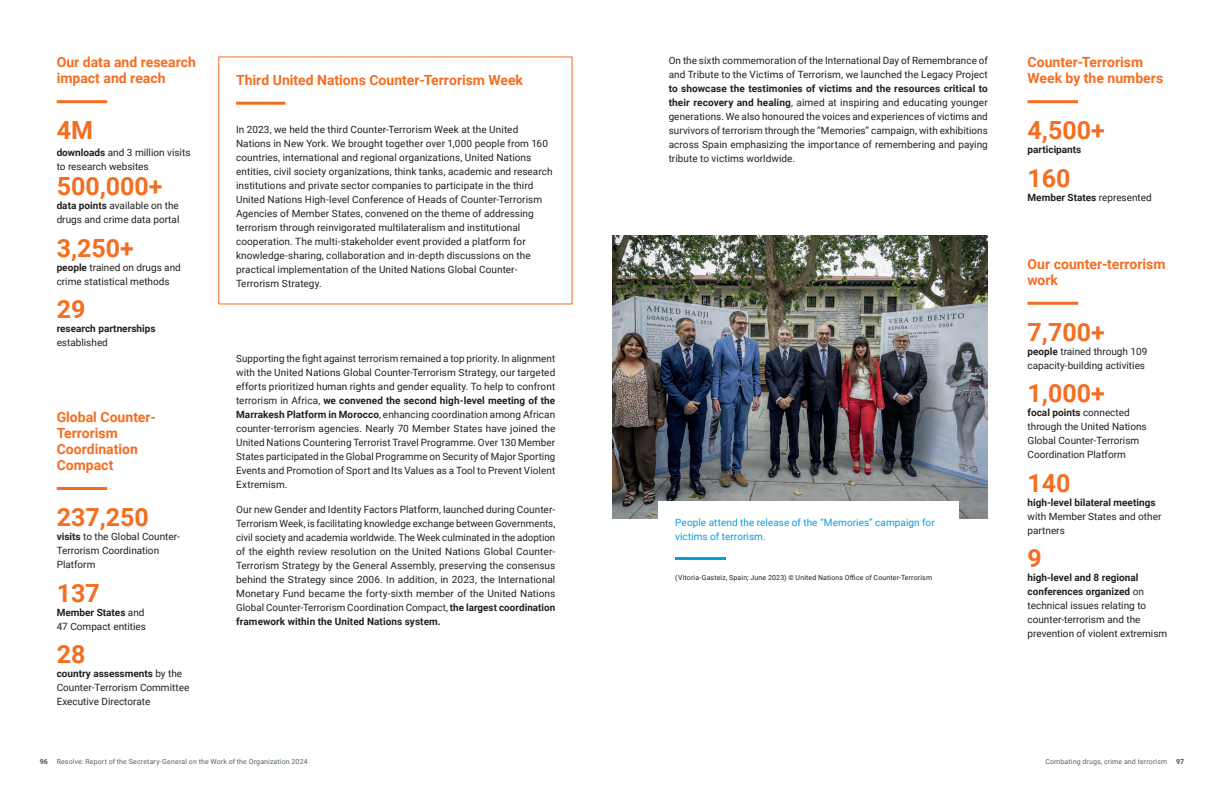
<style>
.page{position:relative;width:1224px;height:792px;background:#fff}
.page>*{position:absolute;margin:0;border:0;box-sizing:border-box;transform-origin:0 0}
.Data{font:700 25px "Roboto";color:#f36e21}
.Highlight_Title{font:700 14px/16px "Roboto";color:#f36e21}
.Highligth_Title_2_columns___6mm{font:700 14px "Roboto";color:#f36e21}
.Body_copy{font:10px/14px "Roboto";letter-spacing:.005em;color:#231f20;text-align:justify}
.TX_justified{font:10px/14px "Roboto";letter-spacing:.005em;color:#231f20}
.Highlight_text{font:10px/14px "Roboto";color:#231f20}
.Caption_blue_text{font:10px/14px "Roboto";letter-spacing:.005em;color:#069edb}
.Highlight_text-2{font:700 10px/14px "Roboto";color:#231f20}
.Data-2{font:10px/14px "Roboto";color:#231f20}
.t1{font:7px "Roboto";letter-spacing:.02em;color:#53656e}
.Caption_copyright_black{font:7px "Roboto";letter-spacing:.02em;color:#231f20}
.t2{font:900 7px "Roboto";color:#53656e}
.s1{font-weight:700}
.s2{font-weight:400}
</style>
<div class="page">
<img style="left:612px;top:236px;width:376px;height:283px">
<div style="left:658px;top:501px;width:301px;height:96px;background:#fff"></div>
<hr style="left:675px;top:557px;width:51px;height:3px;background:#069edb">
<hr style="left:236px;top:102px;width:50px;height:3px;background:#f36e21">
<hr style="left:57px;top:487px;width:50px;height:3px;background:#f36e21">
<hr style="left:57px;top:100px;width:50px;height:3px;background:#f36e21">
<hr style="left:1028px;top:302px;width:50px;height:3px;background:#f36e21">
<hr style="left:1028px;top:100px;width:50px;height:3px;background:#f36e21">
<p class="Highlight_Title" style="left:57px;top:54px;width:141px">Our data and research impact and reach</p>
<p class="Data" style="left:57px;top:113px;width:38px">4M</p>
<p class="Data-2" style="left:57px;top:145px;width:135px"><span class="s1">downloads</span> and 3 million visits to research websites</p>
<p class="Data" style="left:57px;top:169px;width:107px">500,000+</p>
<p class="Highlight_text" style="left:57px;top:198px;width:124px"><span class="s1">data points</span> available on the drugs and crime data portal</p>
<p class="Data" style="left:57px;top:230px;width:79px">3,250+</p>
<p class="Highlight_text" style="left:57px;top:260px;width:126px"><span class="s1">people</span> trained on drugs and crime statistical methods</p>
<p class="Data" style="left:57px;top:292px;width:30px">29</p>
<p class="Highlight_text-2" style="left:57px;top:321px;width:100px">research partnerships <span class="s2">established</span></p>
<p class="Highlight_Title" style="left:57px;top:409px;width:101px">Global Counter-<br>Terrorism<br>Coordination<br>Compact</p>
<p class="Data" style="left:57px;top:500px;width:94px">237,250</p>
<p class="Highlight_text" style="left:57px;top:529px;width:125px"><span class="s1">visits</span> to the Global Counter-<br>Terrorism Coordination<br>Platform</p>
<p class="Data" style="left:57px;top:575px;width:45px">137</p>
<p class="Highlight_text" style="left:57px;top:605px;width:91px"><span class="s1">Member States</span> and<br>47 Compact entities</p>
<p class="Data" style="left:57px;top:637px;width:30px">28</p>
<p class="Highlight_text" style="left:57px;top:666px;width:134px"><span class="s1">country assessments</span> by the<br>Counter-Terrorism Committee<br>Executive Directorate</p>
<p class="Highligth_Title_2_columns___6mm" style="left:236px;top:70px;width:289px">Third United Nations Counter-Terrorism Week</p>
<p class="TX_justified" style="left:236px;top:122px;width:318px">In 2023, we held the third Counter-Terrorism Week at the United Nations in New York. We brought together over 1,000 people from 160 countries, international and regional organizations, United Nations entities, civil society organizations, think tanks, academic and research institutions and private sector companies to participate in the third United Nations High-level Conference of Heads of Counter-Terrorism Agencies of Member States, convened on the theme of addressing terrorism through reinvigorated multilateralism and institutional cooperation. The multi‑stakeholder event provided a platform for knowledge-sharing, collaboration and in-depth discussions on the practical implementation of the United Nations Global Counter-Terrorism Strategy.</p>
<p class="Body_copy" style="left:236px;top:351px;width:321px">Supporting the fight against terrorism remained a top priority. In alignment with the United Nations Global Counter-Terrorism Strategy, our targeted efforts prioritized human rights and gender equality. To help to confront terrorism in Africa, <span class="s1">we convened the second high-level meeting of the Marrakesh Platform in Morocco</span>, enhancing coordination among African counter-terrorism agencies. Nearly 70 Member States have joined the United Nations Countering Terrorist Travel Programme. Over 130 Member States participated in the Global Programme on Security of Major Sporting Events and Promotion of Sport and Its Values as a Tool to Prevent Violent Extremism.</p>
<p class="Body_copy" style="left:236px;top:502px;width:321px">Our new Gender and Identity Factors Platform, launched during Counter-Terrorism Week, is facilitating knowledge exchange between Governments, civil society and academia worldwide. The Week culminated in the adoption of the eighth review resolution on the United Nations Global Counter-Terrorism Strategy by the General Assembly, preserving the consensus behind the Strategy since 2006. In addition, in 2023, the International Monetary Fund became the forty-sixth member of the United Nations Global Counter-Terrorism Coordination Compact, <span class="s1">the largest coordination framework within the United Nations system.</span></p>
<p class="Body_copy" style="left:669px;top:53px;width:321px">On the sixth commemoration of the International Day of Remembrance of and Tribute to the Victims of Terrorism, we launched the Legacy Project <span class="s1">to showcase the testimonies of victims and the resources critical to their recovery and healing</span>, aimed at inspiring and educating younger generations. We also honoured the voices and experiences of victims and survivors of terrorism through the “Memories” campaign, with exhibitions across Spain emphasizing the importance of remembering and paying tribute to victims worldwide.</p>
<p class="Caption_blue_text" style="left:675px;top:515px;width:261px">People attend the release of the “Memories” campaign for victims of terrorism.</p>
<p class="Caption_copyright_black" style="left:675px;top:572px;width:258px">(Vitoria-Gasteiz, Spain; June 2023) © United Nations Office of Counter-Terrorism</p>
<p class="Highlight_Title" style="left:1028px;top:54px;width:137px">Counter-Terrorism<br>Week by the numbers</p>
<p class="Data" style="left:1028px;top:113px;width:79px">4,500+</p>
<p class="Highlight_text-2" style="left:1028px;top:142px;width:55px">participants</p>
<p class="Data" style="left:1028px;top:160px;width:45px">160</p>
<p class="Highlight_text-2" style="left:1028px;top:190px;width:126px">Member States <span class="s2">represented</span></p>
<p class="Highlight_Title" style="left:1028px;top:255px;width:140px">Our counter-terrorism work</p>
<p class="Data" style="left:1028px;top:315px;width:79px">7,700+</p>
<p class="Highlight_text" style="left:1028px;top:344px;width:121px"><span class="s1">people</span> trained through 109 capacity-building activities</p>
<p class="Data" style="left:1028px;top:376px;width:79px">1,000+</p>
<p class="Highlight_text" style="left:1028px;top:406px;width:121px"><span class="s1">focal points</span> connected through the United Nations<br>Global Counter-Terrorism<br>Coordination Platform</p>
<p class="Data" style="left:1028px;top:466px;width:45px">140</p>
<p class="Highlight_text" style="left:1028px;top:495px;width:135px"><span class="s1">high-level bilateral meetings </span>with Member States and other partners</p>
<p class="Data" style="left:1028px;top:541px;width:16px">9</p>
<p class="Highlight_text" style="left:1028px;top:571px;width:141px"><span class="s1">high-level and 8 regional conferences organized</span> on technical issues relating to counter-terrorism and the prevention of violent extremism</p>
<p class="t2" style="left:40px;top:756px;width:10px">96</p>
<p class="t1" style="left:57px;top:756px;width:253px">Resolve: Report of the Secretary-General on the Work of the Organization 2024</p>
<p class="t1" style="left:1045px;top:756px;width:123px">Combating drugs, crime and terrorism</p>
<p class="t2" style="left:1176px;top:756px;width:10px">97</p>
</div>
